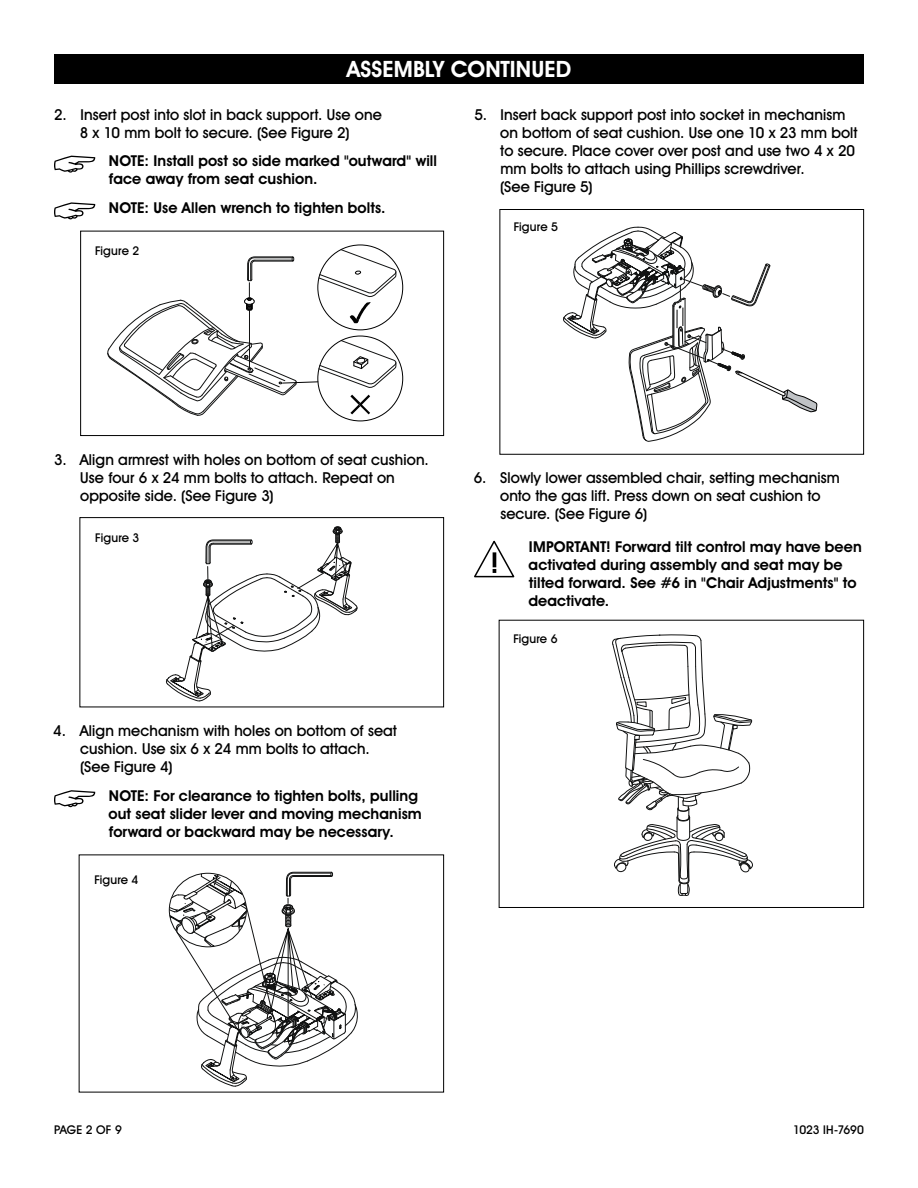
<style>
.page{position:relative;width:918px;height:1188px;background:#fff}
.page>*{position:absolute;margin:0;border:0;box-sizing:border-box;transform-origin:0 0}
.t1{font:700 22.5px "Uline Two Knine";letter-spacing:.005em;color:#fff}
.t2{font:15px/18px "Uline Two Knine";letter-spacing:.005em;color:#000}
.t3{font:700 15px/18px "Uline Two Knine";letter-spacing:.005em;color:#000}
.t4{font:12px "Uline Two Knine";letter-spacing:.01em;color:#000}
.t5{font:12px "Uline Two Knine";letter-spacing:-.015em;color:#000}
</style>
<div class="page">
<svg style="left:107px;top:249px;width:292px;height:167px"></svg>
<div style="left:80px;top:231px;width:364px;height:205px;border:1px solid #000"></div>
<svg style="left:166px;top:526px;width:192px;height:175px"></svg>
<div style="left:80px;top:517px;width:364px;height:190px;border:1px solid #000"></div>
<svg style="left:169px;top:872px;width:189px;height:215px"></svg>
<svg style="left:563px;top:226px;width:254px;height:216px"></svg>
<div style="left:500px;top:209px;width:364px;height:246px;border:1px solid #000"></div>
<svg style="left:612px;top:634px;width:141px;height:262px"></svg>
<div style="left:499px;top:620px;width:365px;height:288px;border:1px solid #000"></div>
<svg style="left:54px;top:156px;width:41px;height:17px"></svg>
<svg style="left:54px;top:202px;width:41px;height:17px"></svg>
<svg style="left:54px;top:790px;width:41px;height:17px"></svg>
<svg style="left:474px;top:541px;width:40px;height:36px"></svg>
<div style="left:54px;top:54px;width:810px;height:30px;background:#000"></div>
<h1 class="t1" style="left:347px;top:56px;width:226px">ASSEMBLY CONTINUED</h1>
<p class="t2" style="left:54px;top:105px;width:329px;text-align:center">2. Insert post into slot in back support. Use one<br>8 x 10 mm bolt to secure. (See Figure 2)</p>
<p class="t3" style="left:109px;top:152px;width:330px">NOTE: Install post so side marked "outward" will face away from seat cushion.</p>
<p class="t3" style="left:109px;top:199px;width:278px">NOTE: Use Allen wrench to tighten bolts.</p>
<p class="t4" style="left:95px;top:243px;width:46px">Figure 2</p>
<p class="t2" style="left:500px;top:105px;width:359px;text-indent:-26px">5. Insert back support post into socket in mechanism on bottom of seat cushion. Use one 10 x 23 mm bolt to secure. Place cover over post and use two 4 x 20 mm bolts to attach using Phillips screwdriver.<br>(See Figure 5)</p>
<p class="t4" style="left:514px;top:220px;width:46px">Figure 5</p>
<p class="t2" style="left:80px;top:450px;width:350px;text-indent:-26px">3. Align armrest with holes on bottom of seat cushion.<br>Use four 6 x 24 mm bolts to attach. Repeat on opposite side. (See Figure 3)</p>
<p class="t4" style="left:95px;top:530px;width:46px">Figure 3</p>
<p class="t2" style="left:80px;top:722px;width:319px;text-indent:-27px">4. Align mechanism with holes on bottom of seat cushion. Use six 6 x 24 mm bolts to attach. (See Figure 4)</p>
<p class="t3" style="left:108px;top:786px;width:315px">NOTE: For clearance to tighten bolts, pulling out seat slider lever and moving mechanism forward or backward may be necessary.</p>
<p class="t4" style="left:94px;top:872px;width:46px">Figure 4</p>
<p class="t2" style="left:500px;top:469px;width:341px;text-indent:-26px">6. Slowly lower assembled chair, setting mechanism onto the gas lift. Press down on seat cushion to secure. (See Figure 6)</p>
<p class="t3" style="left:528px;top:538px;width:335px">IMPORTANT! Forward tilt control may have been activated during assembly and seat may be tilted forward. See #6 in "Chair Adjustments" to deactivate.</p>
<p class="t4" style="left:513px;top:632px;width:46px">Figure 6</p>
<p class="t4" style="left:54px;top:1122px;width:69px">PAGE 2 OF 9</p>
<p class="t5" style="left:793px;top:1122px;width:72px">1023 IH-7690</p>
</div>
